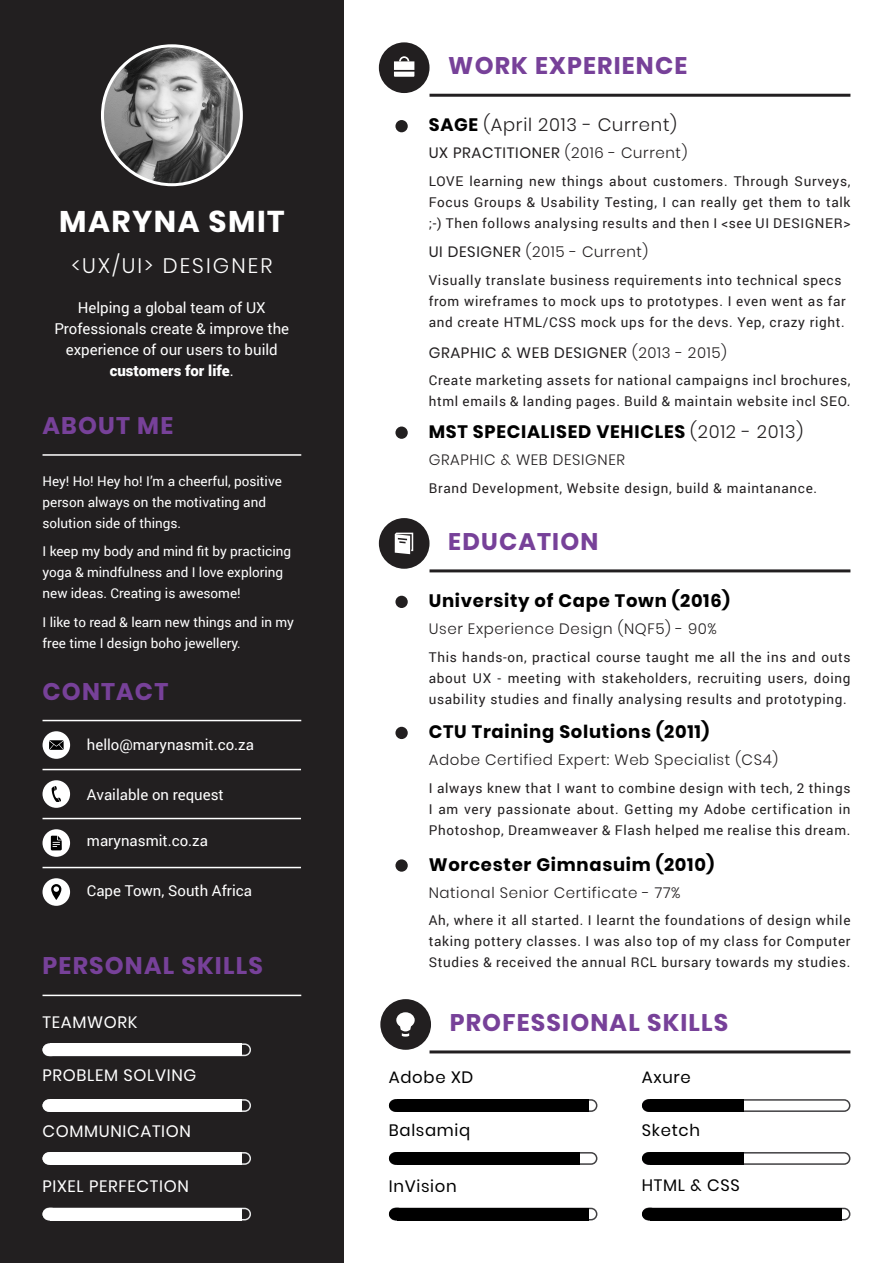
<style>
.page{position:relative;width:893px;height:1263px;background:#fff}
.page>*{position:absolute;margin:0;border:0;box-sizing:border-box;transform-origin:0 0}
.t1{font:700 30px "Poppins";letter-spacing:.05em;color:#fff}
.t2{font:700 24px "Poppins";letter-spacing:.05em;color:#774199}
.t3{font:300 21px "Poppins";letter-spacing:.1em;color:#fff}
.t4{font:700 18px "Poppins";letter-spacing:.04em;color:#000}
.t5{font:300 18px "Poppins";letter-spacing:.04em;color:#221f20}
.t6{font:16.5px "Poppins";letter-spacing:.04em;color:#fff}
.t7{font:16.5px "Poppins";letter-spacing:.04em;color:#000}
.t8{font:15px/21px "Roboto";color:#fff;text-align:center}
.t9{font:300 15px "Poppins";letter-spacing:.04em;color:#221f20}
.t10{font:15px "Poppins";letter-spacing:.04em;color:#221f20}
.t11{font:13.5px/21px "Roboto";letter-spacing:.05em;color:#221f20;text-align:justify}
.t12{font:13.5px/21px "Roboto";color:#fff}
.s1{font-weight:900}
.s2{font-weight:700;color:#000}
.s3{font-weight:300}
.s4{font-weight:400}
.s5{font-weight:300;color:#221f20}
</style>
<div class="page">
<div style="left:0;top:0;width:344px;height:1263px;background:#221f20"></div>
<img style="left:102px;top:46px;width:139px;height:139px;border-radius:69px">
<div style="left:101px;top:44px;width:142px;height:142px;border:3px solid #fff;border-radius:50%"></div>
<div style="left:379px;top:42px;width:50px;height:51px;background:#221f20;border-radius:50%"></div>
<svg style="left:394px;top:56px;width:20px;height:21px"></svg>
<hr style="left:429px;top:94px;width:421px;height:3px;background:#221f20">
<div style="left:395px;top:120px;width:13px;height:12px;background:#221f20;border-radius:50%"></div>
<div style="left:395px;top:426px;width:13px;height:13px;background:#221f20;border-radius:50%"></div>
<div style="left:379px;top:518px;width:50px;height:51px;background:#221f20;border-radius:50%"></div>
<hr style="left:429px;top:569px;width:421px;height:3px;background:#221f20">
<div style="left:395px;top:596px;width:13px;height:12px;background:#221f20;border-radius:50%"></div>
<div style="left:395px;top:727px;width:13px;height:12px;background:#221f20;border-radius:50%"></div>
<svg style="left:395px;top:859px;width:13px;height:13px"></svg>
<div style="left:380px;top:999px;width:51px;height:51px;background:#221f20;border-radius:50%"></div>
<hr style="left:429px;top:1050px;width:421px;height:3px;background:#221f20">
<div style="left:389px;top:1099px;width:208px;height:13px;border:2px solid #414042;border-radius:6px"></div>
<div style="left:43px;top:1099px;width:208px;height:13px;border:2px solid #e6e7e8;border-radius:6px"></div>
<div style="left:43px;top:1043px;width:208px;height:13px;border:2px solid #e6e7e8;border-radius:6px"></div>
<div style="left:389px;top:1099px;width:16px;height:13px;background:#000;border-radius:50%"></div>
<div style="left:43px;top:1099px;width:16px;height:13px;background:#fff;border-radius:50%"></div>
<div style="left:43px;top:1043px;width:16px;height:13px;background:#fff;border-radius:50%"></div>
<div style="left:397px;top:1099px;width:191px;height:13px;background:#000"></div>
<div style="left:51px;top:1099px;width:191px;height:13px;background:#fff"></div>
<div style="left:51px;top:1043px;width:191px;height:13px;background:#fff"></div>
<div style="left:389px;top:1152px;width:208px;height:13px;border:2px solid #414042;border-radius:6px"></div>
<div style="left:43px;top:1152px;width:208px;height:13px;border:2px solid #e6e7e8;border-radius:6px"></div>
<div style="left:389px;top:1152px;width:16px;height:13px;background:#000;border-radius:50%"></div>
<div style="left:43px;top:1152px;width:16px;height:13px;background:#fff;border-radius:50%"></div>
<div style="left:397px;top:1152px;width:182px;height:13px;background:#000"></div>
<div style="left:51px;top:1152px;width:191px;height:13px;background:#fff"></div>
<div style="left:642px;top:1099px;width:208px;height:13px;border:2px solid #414042;border-radius:6px"></div>
<div style="left:642px;top:1099px;width:16px;height:13px;background:#000;border-radius:50%"></div>
<div style="left:650px;top:1099px;width:94px;height:13px;background:#000"></div>
<div style="left:642px;top:1152px;width:208px;height:13px;border:2px solid #414042;border-radius:6px"></div>
<div style="left:642px;top:1152px;width:16px;height:13px;background:#000;border-radius:50%"></div>
<div style="left:650px;top:1152px;width:94px;height:13px;background:#000"></div>
<div style="left:389px;top:1208px;width:208px;height:12px;border:2px solid #414042;border-radius:6px"></div>
<div style="left:43px;top:1208px;width:208px;height:12px;border:2px solid #e6e7e8;border-radius:6px"></div>
<div style="left:389px;top:1208px;width:16px;height:12px;background:#000;border-radius:50%"></div>
<div style="left:43px;top:1208px;width:16px;height:12px;background:#fff;border-radius:50%"></div>
<div style="left:397px;top:1208px;width:191px;height:12px;background:#000"></div>
<div style="left:51px;top:1208px;width:191px;height:12px;background:#fff"></div>
<div style="left:642px;top:1208px;width:208px;height:12px;border:2px solid #414042;border-radius:6px"></div>
<div style="left:642px;top:1208px;width:16px;height:12px;background:#000;border-radius:50%"></div>
<div style="left:650px;top:1208px;width:191px;height:12px;background:#000"></div>
<svg style="left:395px;top:533px;width:18px;height:21px"></svg>
<svg style="left:396px;top:1012px;width:19px;height:25px"></svg>
<hr style="left:43px;top:454px;width:258px;height:2px;background:#fff">
<hr style="left:43px;top:720px;width:258px;height:1px;background:#fff">
<div style="left:43px;top:878px;width:27px;height:28px;background:#fff;border-radius:50%"></div>
<div style="left:43px;top:829px;width:27px;height:28px;background:#fff;border-radius:50%"></div>
<div style="left:43px;top:780px;width:27px;height:28px;background:#fff;border-radius:50%"></div>
<div style="left:43px;top:731px;width:27px;height:28px;background:#fff;border-radius:50%"></div>
<svg style="left:49px;top:740px;width:15px;height:10px"></svg>
<svg style="left:52px;top:786px;width:9px;height:16px"></svg>
<svg style="left:51px;top:835px;width:11px;height:15px"></svg>
<svg style="left:51px;top:884px;width:10px;height:16px"></svg>
<hr style="left:43px;top:769px;width:258px;height:1px;background:#fff">
<hr style="left:43px;top:818px;width:258px;height:1px;background:#fff">
<hr style="left:43px;top:867px;width:258px;height:1px;background:#fff">
<hr style="left:43px;top:995px;width:258px;height:1px;background:#fff">
<h1 class="t1" style="left:59px;top:204px;width:227px">MARYNA SMIT</h1>
<h3 class="t3" style="left:72px;top:254px;width:202px">&lt;UX/UI&gt; DESIGNER</h3>
<p class="t8" style="left:54px;top:297px;width:236px">Helping a global team of UX<br>Professionals create &amp; improve the experience of our users to build <span class="s1">customers for life</span>.</p>
<h2 class="t2" style="left:43px;top:412px;width:132px">ABOUT ME</h2>
<p class="t12" style="left:43px;top:470px;width:241px">Hey! Ho! Hey ho! I’m a cheerful, positive person always on the motivating and solution side of things.</p>
<p class="t12" style="left:43px;top:540px;width:250px">I keep my body and mind fit by practicing yoga &amp; mindfulness and I love exploring new ideas. Creating is awesome!</p>
<p class="t12" style="left:43px;top:611px;width:253px">I like to read &amp; learn new things and in my free time I design boho jewellery.</p>
<h2 class="t2" style="left:43px;top:677px;width:127px">CONTACT</h2>
<p class="t8" style="left:87px;top:733px;width:169px">hello@marynasmit.co.za</p>
<p class="t8" style="left:87px;top:784px;width:138px">Available on request</p>
<p class="t8" style="left:87px;top:830px;width:123px">marynasmit.co.za</p>
<p class="t8" style="left:87px;top:880px;width:167px">Cape Town, South Africa</p>
<h2 class="t2" style="left:43px;top:952px;width:222px">PERSONAL SKILLS</h2>
<p class="t6" style="left:43px;top:1013px;width:96px">TEAMWORK</p>
<p class="t6" style="left:43px;top:1066px;width:155px">PROBLEM SOLVING</p>
<p class="t6" style="left:43px;top:1121px;width:150px">COMMUNICATION</p>
<p class="t6" style="left:43px;top:1176px;width:148px">PIXEL PERFECTION</p>
<h2 class="t2" style="left:448px;top:52px;width:241px">WORK EXPERIENCE</h2>
<h3 class="t5" style="left:429px;top:115px;width:250px"><span class="s2">SAGE</span> (April 2013 - Current)</h3>
<p class="t11" style="left:429px;top:170px;width:423px">LOVE learning new things about customers. Through Surveys, Focus Groups &amp; Usability Testing, I can really get them to talk ;-) Then follows analysing results and then I &lt;see UI DESIGNER&gt;</p>
<p class="t10" style="left:429px;top:145px;width:260px">UX PRACTITIONER <span class="s3">(2016 - Current)</span></p>
<p class="t9" style="left:429px;top:243px;width:221px"><span class="s4">UI DESIGNER</span> (2015 - Current)</p>
<p class="t11" style="left:429px;top:269px;width:419px;text-align:left">Visually translate business requirements into technical specs from wireframes to mock ups to prototypes. I even went as far and create HTML/CSS mock ups for the devs. Yep, crazy right.</p>
<p class="t10" style="left:429px;top:344px;width:299px">GRAPHIC &amp; WEB DESIGNER <span class="s3">(2013 - 2015)</span></p>
<p class="t11" style="left:429px;top:370px;width:423px">Create marketing assets for national campaigns incl brochures, html emails &amp; landing pages. Build &amp; maintain website incl SEO.</p>
<h3 class="t4" style="left:429px;top:421px;width:376px">MST SPECIALISED VEHICLES <span class="s5">(2012 - 2013)</span></h3>
<p class="t9" style="left:429px;top:451px;width:198px">GRAPHIC &amp; WEB DESIGNER</p>
<p class="t11" style="left:429px;top:477px;width:390px">Brand Development, Website design, build &amp; maintanance.</p>
<h2 class="t2" style="left:448px;top:528px;width:152px">EDUCATION</h2>
<h3 class="t4" style="left:429px;top:590px;width:303px">University of Cape Town (2016)</h3>
<p class="t11" style="left:429px;top:646px;width:423px">This hands-on, practical course taught me all the ins and outs about UX - meeting with stakeholders, recruiting users, doing usability studies and finally analysing results and prototyping.</p>
<p class="t9" style="left:429px;top:620px;width:290px">User Experience Design (NQF5) - 90%</p>
<h3 class="t4" style="left:429px;top:721px;width:282px">CTU Training Solutions (2011)</h3>
<p class="t11" style="left:429px;top:777px;width:423px">I always knew that I want to combine design with tech, 2 things I am very passionate about. Getting my Adobe certification in Photoshop, Dreamweaver &amp; Flash helped me realise this dream.</p>
<p class="t9" style="left:429px;top:751px;width:351px">Adobe Certified Expert: Web Specialist (CS4)</p>
<h3 class="t4" style="left:429px;top:854px;width:287px">Worcester Gimnasuim (2010)</h3>
<p class="t9" style="left:429px;top:884px;width:253px">National Senior Certificate - 77%</p>
<p class="t11" style="left:429px;top:909px;width:423px">Ah, where it all started. I learnt the foundations of design while taking pottery classes. I was also top of my class for Computer Studies &amp; received the annual RCL bursary towards my studies.</p>
<h2 class="t2" style="left:450px;top:1008px;width:280px">PROFESSIONAL SKILLS</h2>
<p class="t7" style="left:389px;top:1068px;width:86px">Adobe XD</p>
<p class="t7" style="left:642px;top:1067px;width:50px">Axure</p>
<p class="t7" style="left:389px;top:1121px;width:83px">Balsamiq</p>
<p class="t7" style="left:642px;top:1120px;width:60px">Sketch</p>
<p class="t7" style="left:389px;top:1176px;width:69px">InVision</p>
<p class="t7" style="left:642px;top:1176px;width:99px">HTML &amp; CSS</p>
</div>
